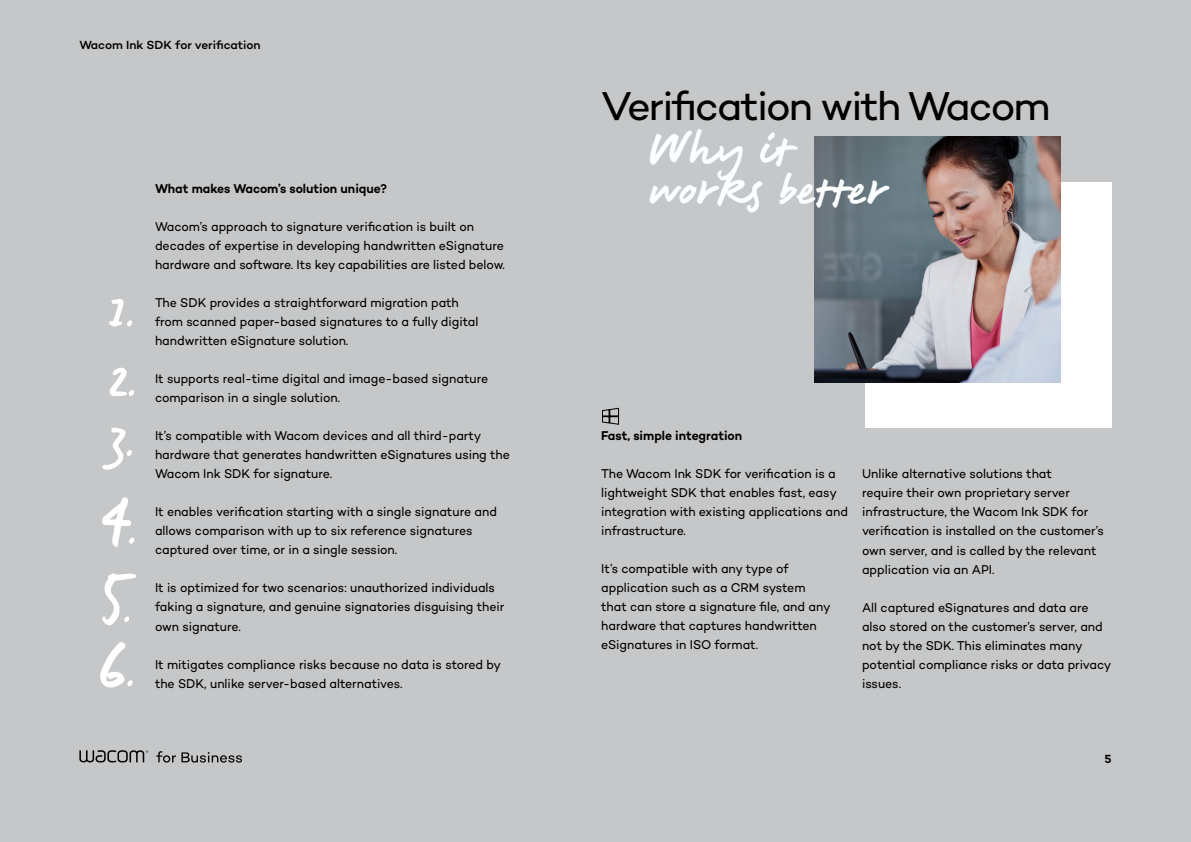
<style>
.page{position:relative;width:1191px;height:842px;background:#c5c7c8}
.page>*{position:absolute;margin:0;border:0;box-sizing:border-box;transform-origin:0 0}
.t1{font:49.2px/41.2px "Signature Wacom";color:#fcfeff}
.t2{font:41px "Campton Wacom";letter-spacing:-.04em;color:#000}
.t3{font:13px/19px "Campton Wacom";color:#000;scale:.95 1}
.t4{font:600 13px "Campton Wacom";color:#000;scale:.95 1}
.t5{font:500 12px "Campton Wacom";letter-spacing:-.005em;color:#000}
.t6{font:600 12px "Campton Wacom";color:#000}
</style>
<div class="page">
<svg style="left:79px;top:750px;width:163px;height:13px"></svg>
<svg style="left:102px;top:573px;width:34px;height:52px"></svg>
<svg style="left:100px;top:642px;width:33px;height:45px"></svg>
<svg style="left:110px;top:368px;width:24px;height:28px"></svg>
<svg style="left:102px;top:497px;width:32px;height:50px"></svg>
<svg style="left:109px;top:299px;width:23px;height:28px"></svg>
<svg style="left:102px;top:428px;width:30px;height:42px"></svg>
<div style="left:865px;top:182px;width:246px;height:246px;background:#fff"></div>
<img style="left:814px;top:136px;width:246px;height:246px">
<svg style="left:602px;top:407px;width:17px;height:18px"></svg>
<p class="t5" style="left:79px;top:37px;width:183px">Wacom Ink SDK for verification</p>
<p class="t4" style="left:155px;top:181px;width:246px">What makes Wacom’s solution unique?</p>
<p class="t3" style="left:155px;top:217px;width:370px">Wacom’s approach to signature verification is built on decades of expertise in developing handwritten eSignature hardware and software. Its key capabilities are listed below.</p>
<p class="t3" style="left:155px;top:293px;width:342px">The SDK provides a straightforward migration path from scanned paper-based signatures to a fully digital handwritten eSignature solution.</p>
<p class="t3" style="left:155px;top:369px;width:352px">It supports real-time digital and image-based signature comparison in a single solution.</p>
<p class="t3" style="left:155px;top:426px;width:375px">It’s compatible with Wacom devices and all third-party hardware that generates handwritten eSignatures using the<br>Wacom Ink SDK for signature.</p>
<p class="t3" style="left:155px;top:502px;width:361px">It enables verification starting with a single signature and allows comparison with up to six reference signatures captured over time, or in a single session.</p>
<p class="t3" style="left:155px;top:578px;width:369px">It is optimized for two scenarios: unauthorized individuals faking a signature, and genuine signatories disguising their own signature.</p>
<p class="t3" style="left:155px;top:654px;width:366px">It mitigates compliance risks because no data is stored by the SDK, unlike server-based alternatives.</p>
<h2 class="t2" style="left:601px;top:80px;width:451px">Verification with Wacom</h2>
<h1 class="t1" style="left:646px;top:123px;width:243px">Why it works better</h1>
<p class="t4" style="left:601px;top:428px;width:150px">Fast, simple integration</p>
<p class="t3" style="left:601px;top:464px;width:261px">The Wacom Ink SDK for verification is a lightweight SDK that enables fast, easy integration with existing applications and infrastructure.</p>
<p class="t3" style="left:601px;top:559px;width:243px">It’s compatible with any type of application such as a CRM system that can store a signature file, and any hardware that captures handwritten eSignatures in ISO format.</p>
<p class="t3" style="left:862px;top:464px;width:256px">Unlike alternative solutions that<br>require their own proprietary server infrastructure, the Wacom Ink SDK for verification is installed on the customer’s own server, and is called by the relevant application via an API.</p>
<p class="t3" style="left:862px;top:597px;width:264px">All captured eSignatures and data are also stored on the customer’s server, and not by the SDK. This eliminates many potential compliance risks or data privacy issues.</p>
<p class="t6" style="left:1104px;top:751px;width:9px">5</p>
</div>
